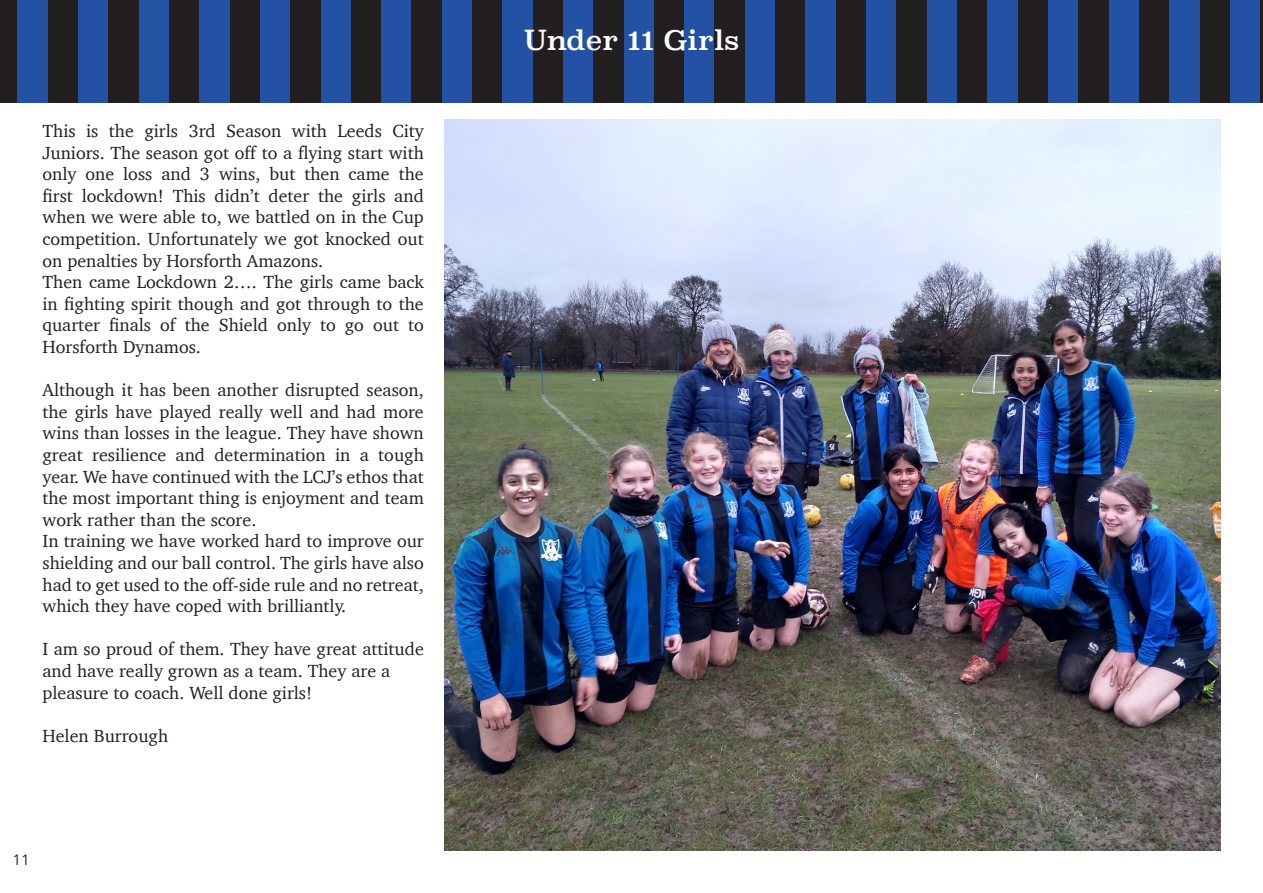
<style>
.page{position:relative;width:1263px;height:893px;background:#fff}
.page>*{position:absolute;margin:0;border:0;box-sizing:border-box;transform-origin:0 0}
.t1{font:27px "Superclarendon";color:#fff}
.t2{font:18px/21.6px "Charter";color:#231f20;text-align:justify}
.t3{font:15px "Avenir Next";color:#231f20}
</style>
<div class="page">
<div style="left:0;top:0;width:18px;height:103px;background:#231f20"></div>
<div style="left:18px;top:0;width:30px;height:103px;background:#2352a4"></div>
<div style="left:48px;top:0;width:30px;height:103px;background:#231f20"></div>
<div style="left:78px;top:0;width:31px;height:103px;background:#2352a4"></div>
<div style="left:108px;top:0;width:31px;height:103px;background:#231f20"></div>
<div style="left:139px;top:0;width:30px;height:103px;background:#2353a3"></div>
<div style="left:169px;top:0;width:30px;height:103px;background:#231f20"></div>
<div style="left:199px;top:0;width:31px;height:103px;background:#2352a4"></div>
<div style="left:230px;top:0;width:30px;height:103px;background:#231f20"></div>
<div style="left:260px;top:0;width:31px;height:103px;background:#2352a4"></div>
<div style="left:290px;top:0;width:31px;height:103px;background:#231f20"></div>
<div style="left:321px;top:0;width:30px;height:103px;background:#2352a4"></div>
<div style="left:351px;top:0;width:30px;height:103px;background:#231f20"></div>
<div style="left:381px;top:0;width:31px;height:103px;background:#2352a4"></div>
<div style="left:412px;top:0;width:30px;height:103px;background:#231f20"></div>
<div style="left:442px;top:0;width:30px;height:103px;background:#2352a4"></div>
<div style="left:472px;top:0;width:31px;height:103px;background:#231f20"></div>
<div style="left:503px;top:0;width:30px;height:103px;background:#2352a4"></div>
<div style="left:533px;top:0;width:30px;height:103px;background:#231f20"></div>
<div style="left:563px;top:0;width:31px;height:103px;background:#2352a4"></div>
<div style="left:593px;top:0;width:31px;height:103px;background:#231f20"></div>
<div style="left:624px;top:0;width:30px;height:103px;background:#2352a4"></div>
<div style="left:654px;top:0;width:30px;height:103px;background:#231f20"></div>
<div style="left:684px;top:0;width:31px;height:103px;background:#2352a4"></div>
<div style="left:715px;top:0;width:30px;height:103px;background:#231f20"></div>
<div style="left:745px;top:0;width:30px;height:103px;background:#2352a4"></div>
<div style="left:775px;top:0;width:31px;height:103px;background:#231f20"></div>
<div style="left:806px;top:0;width:30px;height:103px;background:#2352a4"></div>
<div style="left:836px;top:0;width:30px;height:103px;background:#231f20"></div>
<div style="left:866px;top:0;width:31px;height:103px;background:#2352a4"></div>
<div style="left:896px;top:0;width:31px;height:103px;background:#231f20"></div>
<div style="left:927px;top:0;width:30px;height:103px;background:#2352a4"></div>
<div style="left:957px;top:0;width:31px;height:103px;background:#231f20"></div>
<div style="left:988px;top:0;width:30px;height:103px;background:#2352a4"></div>
<div style="left:1018px;top:0;width:30px;height:103px;background:#231f20"></div>
<div style="left:1048px;top:0;width:31px;height:103px;background:#2352a4"></div>
<div style="left:1078px;top:0;width:31px;height:103px;background:#231f20"></div>
<div style="left:1109px;top:0;width:30px;height:103px;background:#2352a4"></div>
<div style="left:1139px;top:0;width:30px;height:103px;background:#231f20"></div>
<div style="left:1169px;top:0;width:31px;height:103px;background:#2352a4"></div>
<div style="left:1200px;top:0;width:30px;height:103px;background:#231f20"></div>
<div style="left:1230px;top:0;width:31px;height:103px;background:#2352a4"></div>
<hr style="left:1260px;top:0;width:3px;height:103px;background:#231f20">
<img style="left:444px;top:119px;width:776px;height:731px">
<p class="t2" style="left:43px;top:120px;width:383px">This is the girls 3rd Season with Leeds City Juniors. The season got off to a flying start with only one loss and 3 wins, but then came the first lockdown! This didn’t deter the girls and when we were able to, we battled on in the Cup competition. Unfortunately we got knocked out on penalties by Horsforth Amazons.</p>
<p class="t2" style="left:43px;top:271px;width:383px">Then came Lockdown 2…. The girls came back in fighting spirit though and got through to the quarter finals of the Shield only to go out to Horsforth Dynamos.</p>
<p class="t2" style="left:43px;top:379px;width:383px">Although it has been another disrupted season, the girls have played really well and had more wins than losses in the league. They have shown great resilience and determination in a tough year. We have continued with the LCJ’s ethos that the most important thing is enjoyment and team work rather than the score.</p>
<p class="t2" style="left:43px;top:530px;width:383px">In training we have worked hard to improve our shielding and our ball control. The girls have also</p>
<p class="t2" style="left:43px;top:573px;width:383px">had to get used to the off-side rule and no retreat, which they have coped with brilliantly.</p>
<p class="t2" style="left:43px;top:638px;width:383px">I am so proud of them. They have great attitude and have really grown as a team. They are a</p>
<p class="t2" style="left:43px;top:681px;width:271px">pleasure to coach. Well done girls!</p>
<p class="t2" style="left:43px;top:725px;width:127px">Helen Burrough</p>
<p class="t3" style="left:13px;top:848px;width:19px">11</p>
<p class="t1" style="left:524px;top:22px;width:217px">Under 11 Girls</p>
</div>
